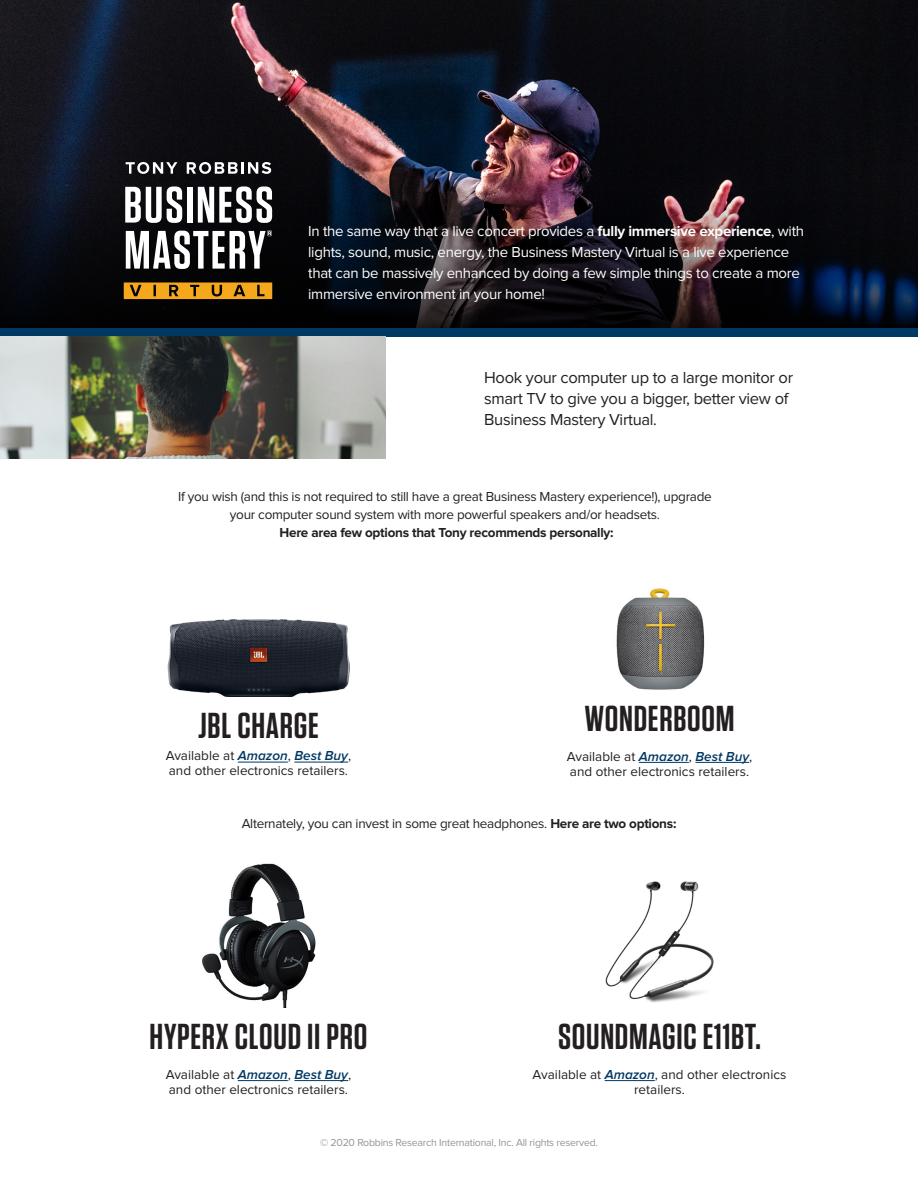
<style>
.page{position:relative;width:918px;height:1188px;background:#fff}
.page>*{position:absolute;margin:0;border:0;box-sizing:border-box;transform-origin:0 0}
.t1{font:600 36px "Tungsten";letter-spacing:.02em;color:#231f20}
.t2{font:16.5px/21px "Proxima Nova";letter-spacing:-.02em;color:#231f20}
.t3{font:15px/21px "Proxima Nova";letter-spacing:-.02em;color:#fff}
.t4{font:13.5px/15px "Proxima Nova";color:#231f20;text-align:center}
.t5{font:13.5px/18px "Proxima Nova";letter-spacing:-.02em;color:#231f20;text-align:center}
.t6{font:700 13.5px "Proxima Nova";letter-spacing:-.02em;color:#231f20}
.t7{font:10.5px "Proxima Nova";letter-spacing:-.02em;color:#939598}
.s1{font-weight:700}
.s2{font-weight:600;font-style:italic;color:#003864}
</style>
<div class="page">
<img style="left:0;top:0;width:918px;height:328px">
<hr style="left:639px;top:762px;width:50px;height:1px;background:#003864">
<hr style="left:695px;top:762px;width:54px;height:1px;background:#003864">
<hr style="left:238px;top:762px;width:50px;height:1px;background:#003864">
<hr style="left:294px;top:762px;width:54px;height:1px;background:#003864">
<hr style="left:605px;top:1080px;width:50px;height:1px;background:#003864">
<hr style="left:238px;top:1080px;width:50px;height:1px;background:#003864">
<hr style="left:294px;top:1080px;width:54px;height:1px;background:#003864">
<div style="left:0;top:328px;width:918px;height:9px;background:#003864"></div>
<img style="left:0;top:337px;width:385px;height:122px">
<img style="left:202px;top:863px;width:114px;height:145px">
<img style="left:606px;top:882px;width:107px;height:120px">
<img style="left:616px;top:588px;width:89px;height:102px">
<img style="left:167px;top:619px;width:183px;height:78px">
<svg style="left:0;top:189px;width:918px;height:138px;background:#131017"></svg>
<svg style="left:124px;top:283px;width:148px;height:16px;background:#cf8e18"></svg>
<svg style="left:126px;top:162px;width:51px;height:12px"></svg>
<svg style="left:187px;top:162px;width:84px;height:12px"></svg>
<svg style="left:125px;top:187px;width:57px;height:36px"></svg>
<div style="left:187px;top:187px;width:6px;height:36px;background:#fff"></div>
<svg style="left:198px;top:187px;width:74px;height:36px"></svg>
<svg style="left:126px;top:230px;width:146px;height:39px"></svg>
<p class="t3" style="left:308px;top:221px;width:497px">In the same way that a live concert provides a <span class="s1">fully immersive experience</span>, with lights, sound, music, energy, the Business Mastery Virtual is a live experience that can be massively enhanced by doing a few simple things to create a more immersive environment in your home!</p>
<p class="t2" style="left:484px;top:368px;width:310px">Hook your computer up to a large monitor or smart TV to give you a bigger, better view of<br>Business Mastery Virtual.</p>
<p class="t5" style="left:178px;top:488px;width:535px">If you wish (and this is not required to still have a great Business Mastery experience!), upgrade your computer sound system with more powerful speakers and/or headsets.</p>
<p class="t6" style="left:280px;top:527px;width:335px">Here area few options that Tony recommends personally:</p>
<p class="t1" style="left:198px;top:706px;width:122px">JBL CHARGE</p>
<p class="t4" style="left:166px;top:749px;width:187px">Available at <span class="s2">Amazon</span>, <span class="s2">Best Buy</span>,</p>
<p class="t4" style="left:169px;top:764px;width:181px">and other electronics retailers.</p>
<p class="t1" style="left:585px;top:699px;width:151px">WONDERBOOM</p>
<p class="t4" style="left:567px;top:749px;width:187px">Available at <span class="s2">Amazon</span>, <span class="s2">Best Buy</span>,</p>
<p class="t4" style="left:570px;top:764px;width:181px">and other electronics retailers.</p>
<p class="t5" style="left:242px;top:815px;width:436px">Alternately, you can invest in some great headphones. <span class="s1">Here are two options:</span></p>
<p class="t1" style="left:150px;top:1017px;width:219px">HYPERX CLOUD II PRO</p>
<p class="t4" style="left:166px;top:1067px;width:187px">Available at <span class="s2">Amazon</span>, <span class="s2">Best Buy</span>,</p>
<p class="t4" style="left:169px;top:1082px;width:181px">and other electronics retailers.</p>
<p class="t1" style="left:558px;top:1017px;width:204px">SOUNDMAGIC E11BT.</p>
<p class="t4" style="left:533px;top:1067px;width:255px">Available at <span class="s2">Amazon</span>, and other electronics retailers.</p>
<p class="t7" style="left:320px;top:1138px;width:279px">© 2020 Robbins Research International, Inc. All rights reserved.</p>
</div>
